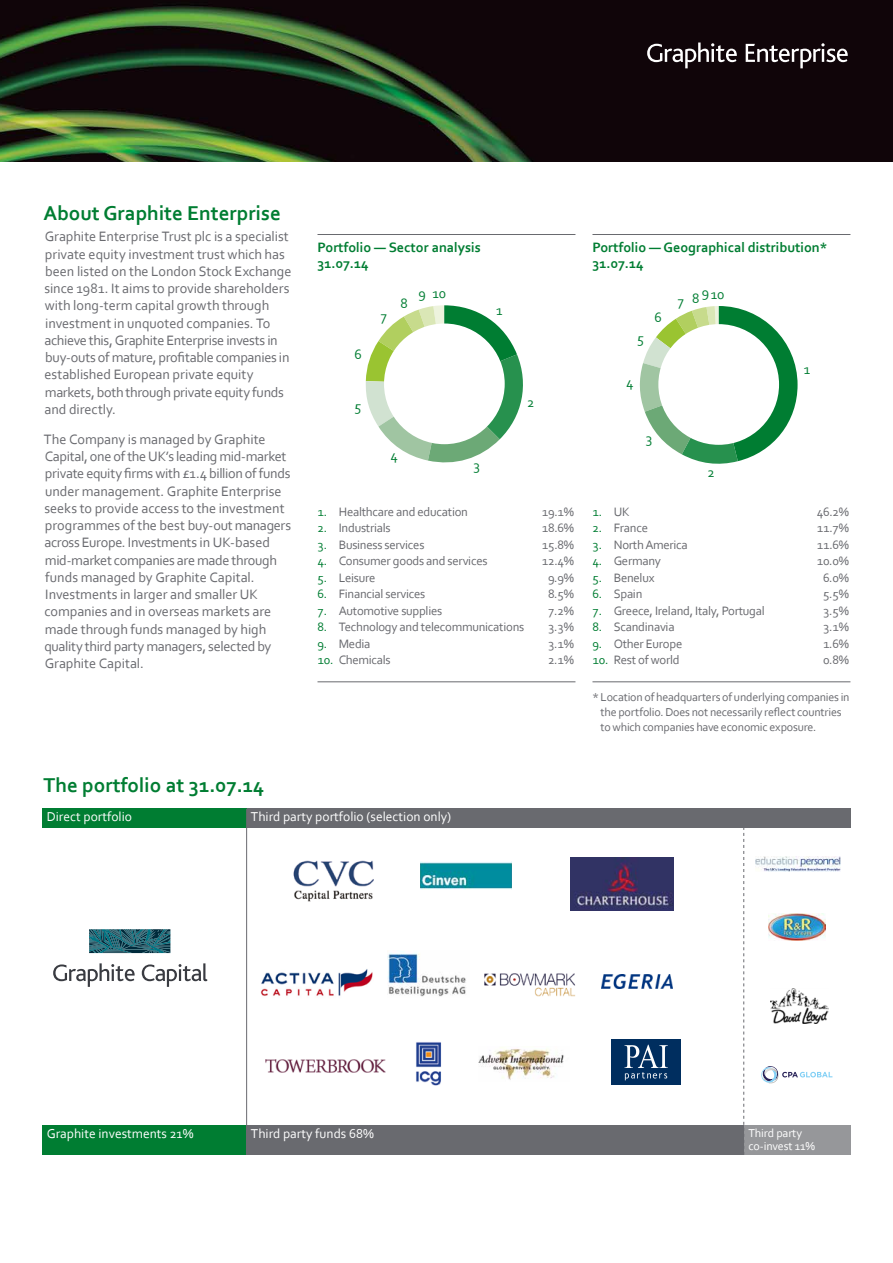
<style>
.page{position:relative;width:893px;height:1263px;background:#fff}
.page>*{position:absolute;margin:0;border:0;box-sizing:border-box;transform-origin:0 0}
.t1{font:700 21px "Corbel";color:#007d32}
.t2{font:14.25px/17.2px "Corbel";letter-spacing:-.005em;color:#696a6f}
.t3{font:700 14.25px/16.5px "Corbel";color:#007d32}
.t4{font:14.25px "Corbel";letter-spacing:.06em;color:#007d32}
.t5{font:13.5px "Corbel";color:#fff}
.t6{font:12.75px "Corbel";letter-spacing:-.02em;color:#696a6f}
.t7{font:12.75px "Corbel";color:#007d32}
.t8{font:12px/15px "Corbel";letter-spacing:-.015em;color:#696a6f}
.t9{font:12px/13.5px "Corbel";letter-spacing:-.01em;color:#fff}
.s1{color:#007d32}
.s2{color:#696a6f}
</style>
<div class="page">
<img style="left:0;top:0;width:893px;height:162px">
<svg style="left:647px;top:43px;width:90px;height:25px"></svg>
<svg style="left:746px;top:43px;width:102px;height:25px"></svg>
<hr style="left:317px;top:234px;width:258px;height:1px;background:#696a6f">
<hr style="left:317px;top:681px;width:258px;height:1px;background:#696a6f">
<svg style="left:365px;top:305px;width:158px;height:158px"></svg>
<div style="left:384px;top:323px;width:121px;height:121px;background:#fff;border-radius:50%"></div>
<hr style="left:592px;top:234px;width:258px;height:1px;background:#696a6f">
<hr style="left:592px;top:681px;width:258px;height:1px;background:#696a6f">
<svg style="left:639px;top:306px;width:158px;height:158px"></svg>
<div style="left:658px;top:324px;width:121px;height:121px;background:#fff;border-radius:50%"></div>
<svg style="left:89px;top:929px;width:81px;height:24px;background:#286371"></svg>
<svg style="left:53px;top:963px;width:82px;height:24px"></svg>
<svg style="left:142px;top:963px;width:65px;height:24px"></svg>
<img style="left:768px;top:914px;width:57px;height:27px">
<img style="left:770px;top:988px;width:58px;height:35px">
<img style="left:265px;top:1059px;width:121px;height:14px">
<svg style="left:761px;top:1066px;width:71px;height:18px"></svg>
<img style="left:416px;top:1042px;width:25px;height:44px">
<div style="left:43px;top:809px;width:204px;height:19px;background:#007d32"></div>
<div style="left:247px;top:809px;width:603px;height:19px;background:#696a6f"></div>
<div style="left:43px;top:1125px;width:204px;height:30px;background:#007d32"></div>
<div style="left:247px;top:1125px;width:547px;height:30px;background:#696a6f"></div>
<div style="left:744px;top:1125px;width:106px;height:30px;background:#96979a"></div>
<img style="left:293px;top:860px;width:80px;height:41px">
<img style="left:387px;top:951px;width:79px;height:46px">
<img style="left:420px;top:861px;width:91px;height:28px">
<img style="left:601px;top:974px;width:72px;height:15px">
<img style="left:479px;top:1047px;width:85px;height:33px">
<div style="left:612px;top:1039px;width:69px;height:45px;background:#002e5f"></div>
<svg style="left:624px;top:1045px;width:44px;height:35px"></svg>
<img style="left:484px;top:973px;width:92px;height:24px">
<img style="left:756px;top:857px;width:84px;height:14px">
<img style="left:570px;top:857px;width:104px;height:53px">
<img style="left:260px;top:969px;width:113px;height:27px">
<hr style="left:246px;top:809px;width:1px;height:346px;background:#696a6f">
<svg style="left:743px;top:828px;width:1px;height:297px"></svg>
<h1 class="t1" style="left:43px;top:200px;width:239px">About Graphite Enterprise</h1>
<p class="t2" style="left:44px;top:228px;width:249px">Graphite Enterprise Trust plc is a specialist private equity investment trust which has been listed on the London Stock Exchange since 1981. It aims to provide shareholders with long-term capital growth through investment in unquoted companies. To achieve this, Graphite Enterprise invests in buy-outs of mature, profitable companies in established European private equity markets, both through private equity funds and directly.</p>
<p class="t2" style="left:44px;top:430px;width:249px">The Company is managed by Graphite Capital, one of the UK’s leading mid-market private equity firms with £1.4 billion of funds under management. Graphite Enterprise seeks to provide access to the investment programmes of the best buy-out managers across Europe. Investments in UK-based mid-market companies are made through funds managed by Graphite Capital.<br>Investments in larger and smaller UK companies and in overseas markets are made through funds managed by high quality third party managers, selected by Graphite Capital.</p>
<p class="t3" style="left:317px;top:239px;width:165px">Portfolio — Sector analysis<br>31.07.14</p>
<p class="t4" style="left:355px;top:346px;width:9px">6</p>
<p class="t4" style="left:381px;top:308px;width:8px">7</p>
<p class="t4" style="left:400px;top:295px;width:9px">8</p>
<p class="t4" style="left:419px;top:284px;width:29px">9 10</p>
<p class="t4" style="left:496px;top:302px;width:8px">1</p>
<p class="t4" style="left:355px;top:397px;width:8px">5</p>
<p class="t4" style="left:390px;top:447px;width:9px">4</p>
<p class="t4" style="left:473px;top:456px;width:8px">3</p>
<p class="t4" style="left:527px;top:393px;width:9px">2</p>
<p class="t6" style="left:317px;top:504px;width:152px"><span class="s1">1.</span> Healthcare and education</p>
<p class="t6" style="left:542px;top:504px;width:34px">19.1%</p>
<p class="t6" style="left:317px;top:520px;width:75px"><span class="s1">2.</span> Industrials</p>
<p class="t6" style="left:542px;top:520px;width:34px">18.6%</p>
<p class="t6" style="left:317px;top:537px;width:109px"><span class="s1">3.</span> Business services</p>
<p class="t6" style="left:542px;top:537px;width:34px">15.8%</p>
<p class="t6" style="left:317px;top:553px;width:172px"><span class="s1">4.</span> Consumer goods and services</p>
<p class="t6" style="left:542px;top:553px;width:34px">12.4%</p>
<p class="t6" style="left:317px;top:570px;width:60px"><span class="s1">5.</span> Leisure</p>
<p class="t6" style="left:548px;top:570px;width:27px">9.9%</p>
<p class="t6" style="left:317px;top:586px;width:109px"><span class="s1">6.</span> Financial services</p>
<p class="t6" style="left:548px;top:586px;width:27px">8.5%</p>
<p class="t6" style="left:317px;top:603px;width:126px"><span class="s1">7.</span> Automotive supplies</p>
<p class="t6" style="left:548px;top:603px;width:27px">7.2%</p>
<p class="t6" style="left:317px;top:619px;width:208px"><span class="s1">8.</span> Technology and telecommunications</p>
<p class="t6" style="left:548px;top:619px;width:27px">3.3%</p>
<p class="t6" style="left:317px;top:636px;width:55px"><span class="s1">9.</span> Media</p>
<p class="t6" style="left:548px;top:636px;width:27px">3.1%</p>
<p class="t6" style="left:317px;top:652px;width:75px"><span class="s1">10.</span> Chemicals</p>
<p class="t6" style="left:548px;top:652px;width:27px">2.1%</p>
<h1 class="t1" style="left:43px;top:772px;width:222px">The portfolio at 31.07.14</h1>
<p class="t5" style="left:47px;top:809px;width:87px">Direct portfolio</p>
<p class="t5" style="left:251px;top:809px;width:202px">Third party portfolio (selection only)</p>
<p class="t3" style="left:592px;top:239px;width:236px">Portfolio — Geographical distribution*<br>31.07.14</p>
<p class="t4" style="left:637px;top:329px;width:8px">5</p>
<p class="t4" style="left:655px;top:309px;width:9px">6</p>
<p class="t4" style="left:626px;top:373px;width:9px">4</p>
<p class="t4" style="left:678px;top:285px;width:48px">7 8910</p>
<p class="t4" style="left:646px;top:429px;width:8px">3</p>
<p class="t4" style="left:707px;top:464px;width:9px">2</p>
<p class="t4" style="left:804px;top:360px;width:8px">1</p>
<p class="t7" style="left:592px;top:504px;width:39px">1. <span class="s2">UK</span></p>
<p class="t6" style="left:817px;top:504px;width:34px">46.2%</p>
<p class="t6" style="left:592px;top:520px;width:57px"><span class="s1">2.</span> France</p>
<p class="t6" style="left:817px;top:520px;width:34px">11.7%</p>
<p class="t6" style="left:592px;top:537px;width:97px"><span class="s1">3.</span> North America</p>
<p class="t6" style="left:817px;top:537px;width:34px">11.6%</p>
<p class="t6" style="left:592px;top:553px;width:70px"><span class="s1">4.</span> Germany</p>
<p class="t6" style="left:817px;top:553px;width:34px">10.0%</p>
<p class="t6" style="left:592px;top:570px;width:64px"><span class="s1">5.</span> Benelux</p>
<p class="t6" style="left:823px;top:570px;width:27px">6.0%</p>
<p class="t6" style="left:592px;top:586px;width:51px"><span class="s1">6.</span> Spain</p>
<p class="t6" style="left:823px;top:586px;width:27px">5.5%</p>
<p class="t6" style="left:592px;top:603px;width:174px"><span class="s1">7.</span> Greece, Ireland, Italy, Portugal</p>
<p class="t6" style="left:823px;top:603px;width:27px">3.5%</p>
<p class="t6" style="left:592px;top:619px;width:84px"><span class="s1">8.</span> Scandinavia</p>
<p class="t6" style="left:823px;top:619px;width:27px">3.1%</p>
<p class="t6" style="left:592px;top:636px;width:91px"><span class="s1">9.</span> Other Europe</p>
<p class="t6" style="left:823px;top:636px;width:27px">1.6%</p>
<p class="t6" style="left:592px;top:652px;width:89px"><span class="s1">10.</span> Rest of world</p>
<p class="t6" style="left:823px;top:652px;width:27px">0.8%</p>
<p class="t8" style="left:601px;top:689px;width:250px;text-indent:-8px">* Location of headquarters of underlying companies in the portfolio. Does not necessarily reflect countries to which companies have economic exposure.</p>
<p class="t5" style="left:47px;top:1125px;width:148px">Graphite investments 21%</p>
<p class="t5" style="left:251px;top:1125px;width:125px">Third party funds 68%</p>
<p class="t9" style="left:748px;top:1125px;width:68px">Third party co-invest 11%</p>
</div>
